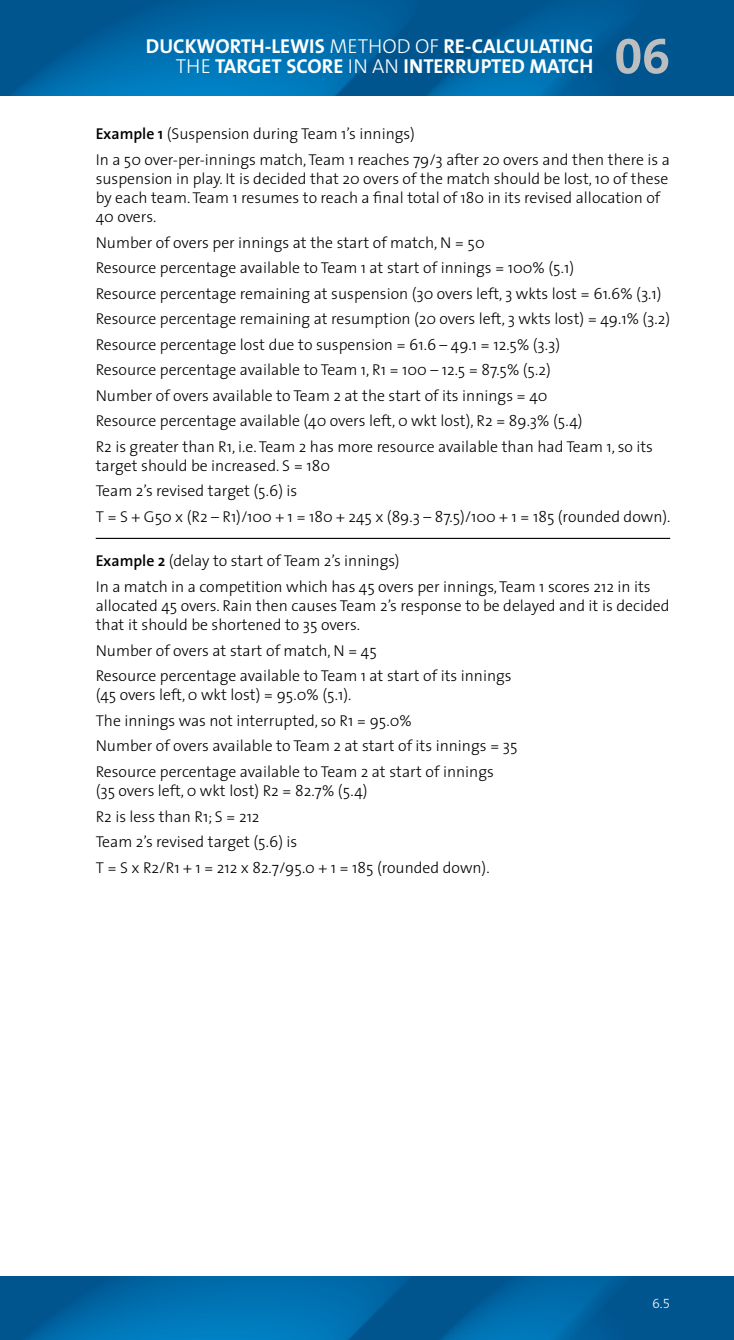
<style>
.page{position:relative;width:734px;height:1340px;background:#fff}
.page>*{position:absolute;margin:0;border:0;box-sizing:border-box;transform-origin:0 0}
.t1{font:50.62px "The Sans Bold Expert";color:#bcbec0}
.t2{font:700 20.25px/20.2px "The Sans";color:#fff}
.t3{font:300 15.75px/25.4px "The Sans";color:#000}
.t4{font:13.5px "The Sans Light Expert";color:#fff}
.s1{font-weight:300}
.s2{font-weight:600}
</style>
<div class="page">
<img style="left:0;top:1276px;width:733px;height:63px">
<img style="left:0;top:0;width:733px;height:96px">
<hr style="left:96px;top:538px;width:574px;height:1px;background:#000">
<p class="t2" style="left:176px;top:36px;width:419px;text-indent:9px">KWORTH-LEWIS <span class="s1">METHOD OF</span> RE-CALCU LATING<br><span class="s1">THE</span> TARGET SCORE <span class="s1">IN AN</span> INTERRU</p>
<p class="t2" style="left:146px;top:36px;width:14px">DUC</p>
<p class="t2" style="left:480px;top:56px;width:114px">PTED MATC H</p>
<h1 class="t1" style="left:614px;top:14px;width:57px">06</h1>
<p class="t3" style="left:96px;top:121px;width:575px"><span class="s2">Example 1</span> (Suspension during Team 1’s innings)<br>In a 50 over-per-innings match, Team 1 reaches 79/3 after 20 overs and then there is a</p>
<p class="t3" style="left:96px;top:168px;width:574px;line-height:19.1px">suspension in play. It is decided that 20 overs of the match should be lost, 10 of these by each team. Team 1 resumes to reach a final total of 180 in its revised allocation of<br>40 overs.</p>
<p class="t3" style="left:96px;top:229px;width:576px">Number of overs per innings at the start of match, N = 50<br>Resource percentage available to Team 1 at start of innings = 100% (5.1)<br>Resource percentage remaining at suspension (30 overs left, 3 wkts lost = 61.6% (3.1)<br>Resource percentage remaining at resumption (20 overs left, 3 wkts lost) = 49.1% (3.2)<br>Resource percentage lost due to suspension = 61.6 – 49.1 = 12.5% (3.3)<br>Resource percentage available to Team 1, R1 = 100 – 12.5 = 87.5% (5.2)<br>Number of overs available to Team 2 at the start of its innings = 40<br>Resource percentage available (40 overs left, 0 wkt lost), R2 = 89.3% (5.4)<br>R2 is greater than R1, i.e. Team 2 has more resource available than had Team 1, so its</p>
<p class="t3" style="left:96px;top:452px;width:576px">target should be increased. S = 180<br>Team 2’s revised target (5.6) is<br>T = S + G50 x (R2 – R1)/100 + 1 = 180 + 245 x (89.3 – 87.5)/100 + 1 = 185 (rounded down).</p>
<p class="t3" style="left:96px;top:548px;width:556px"><span class="s2">Example 2</span> (delay to start of Team 2’s innings)<br>In a match in a competition which has 45 overs per innings, Team 1 scores 212 in its</p>
<p class="t3" style="left:96px;top:595px;width:575px;line-height:19.1px">allocated 45 overs. Rain then causes Team 2’s response to be delayed and it is decided that it should be shortened to 35 overs.</p>
<p class="t3" style="left:96px;top:637px;width:417px">Number of overs at start of match, N = 45<br>Resource percentage available to Team 1 at start of its innings</p>
<p class="t3" style="left:96px;top:682px;width:423px">(45 overs left, 0 wkt lost) = 95.0% (5.1).<br>The innings was not interrupted, so R1 = 95.0%<br>Number of overs available to Team 2 at start of its innings = 35<br>Resource percentage available to Team 2 at start of innings</p>
<p class="t3" style="left:96px;top:777px;width:395px">(35 overs left, 0 wkt lost) R2 = 82.7% (5.4)<br>R2 is less than R1; S = 212<br>Team 2’s revised target (5.6) is<br>T = S x R2/R1 + 1 = 212 x 82.7/95.0 + 1 = 185 (rounded down).</p>
<p class="t4" style="left:652px;top:1291px;width:19px">6.5</p>
</div>
